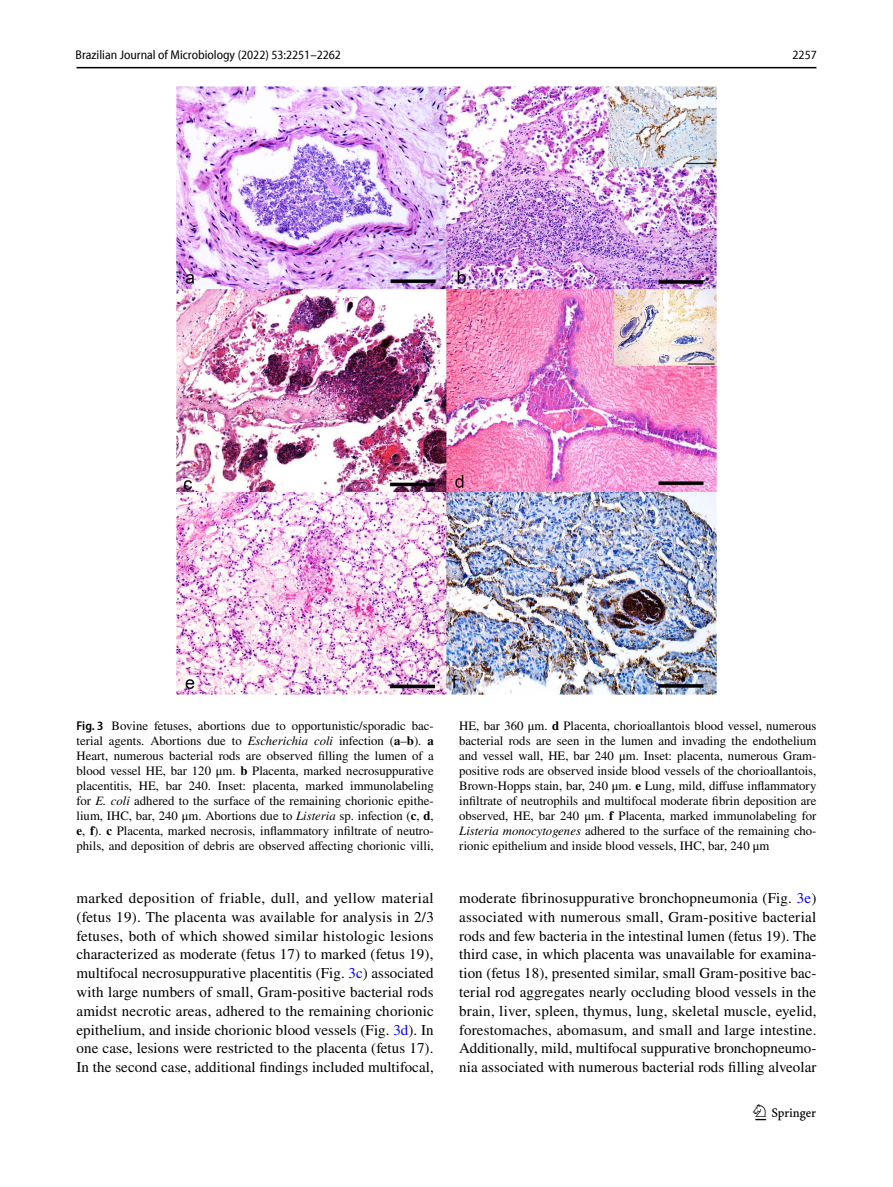
<style>
.page{position:relative;width:893px;height:1187px;background:#fff}
.page>*{position:absolute;margin:0;border:0;box-sizing:border-box;transform-origin:0 0}
.t1{font:22.5px "Springnew Regular 3";color:#000}
.t2{font:15px/18.8px "STIX";letter-spacing:.005em;color:#000;text-align:justify}
.t3{font:12.75px/15px "STIX";color:#000;text-align:justify}
.t4{font:semi-condensed 12.75px "Myriad Pro Unic";color:#000}
.s1{font-family:"Myriad Pro";font-weight:600;font-stretch:semi-condensed}
.s2{font-style:italic}
.s3{font-weight:700}
.s4{color:#00f}
</style>
<div class="page">
<hr style="left:77px;top:67px;width:739px;height:1px;background:#000">
<img style="left:176px;top:87px;width:540px;height:607px">
<p class="t4" style="left:76px;top:50px;width:267px">Brazilian Journal of Microbiology (2022) 53:2251–2262</p>
<p class="t4" style="left:792px;top:50px;width:26px">2257</p>
<p class="t3" style="left:77px;top:719px;width:359px"><span class="s1">Fig. 3</span> Bovine fetuses, abortions due to opportunistic/sporadic bac&shy;terial agents. Abortions due to <span class="s2">Escherichia coli</span> infection (<span class="s3">a</span>–<span class="s3">b</span>). <span class="s3">a </span>Heart, numerous bacterial rods are observed filling the lumen of a blood vessel HE, bar 120 μm. <span class="s3">b</span> Placenta, marked necrosuppurative placentitis, HE, bar 240. Inset: placenta, marked immunolabeling for <span class="s2">E. coli</span> adhered to the surface of the remaining chorionic epithe&shy;lium, IHC, bar, 240 μm. Abortions due to <span class="s2">Listeria</span> sp. infection (<span class="s3">c</span>, <span class="s3">d</span>, <span class="s3">e</span>, <span class="s3">f</span>). <span class="s3">c</span> Placenta, marked necrosis, inflammatory infiltrate of neutro&shy;phils, and deposition of debris are observed affecting chorionic villi,</p>
<p class="t3" style="left:459px;top:719px;width:359px">HE, bar 360 μm. <span class="s3">d</span> Placenta, chorioallantois blood vessel, numerous bacterial rods are seen in the lumen and invading the endothelium and vessel wall, HE, bar 240 μm. Inset: placenta, numerous Gram&shy;positive rods are observed inside blood vessels of the chorioallantois, Brown-Hopps stain, bar, 240 μm. <span class="s3">e</span> Lung, mild, diffuse inflammatory infiltrate of neutrophils and multifocal moderate fibrin deposition are observed, HE, bar 240 μm. <span class="s3">f</span> Placenta, marked immunolabeling for <span class="s2">Listeria monocytogenes</span> adhered to the surface of the remaining cho&shy;rionic epithelium and inside blood vessels, IHC, bar, 240 μm</p>
<p class="t2" style="left:77px;top:889px;width:359px">marked deposition of friable, dull, and yellow material (fetus 19). The placenta was available for analysis in 2/3 fetuses, both of which showed similar histologic lesions characterized as moderate (fetus 17) to marked (fetus 19), multifocal necrosuppurative placentitis (Fig. <span class="s4">3c</span>) associated with large numbers of small, Gram-positive bacterial rods amidst necrotic areas, adhered to the remaining chorionic epithelium, and inside chorionic blood vessels (Fig. <span class="s4">3d</span>). In one case, lesions were restricted to the placenta (fetus 17).<br>In the second case, additional findings included multifocal,</p>
<p class="t2" style="left:459px;top:889px;width:359px">moderate fibrinosuppurative bronchopneumonia (Fig. <span class="s4">3e</span>) associated with numerous small, Gram-positive bacterial rods and few bacteria in the intestinal lumen (fetus 19). The third case, in which placenta was unavailable for examina&shy;tion (fetus 18), presented similar, small Gram-positive bac&shy;terial rod aggregates nearly occluding blood vessels in the brain, liver, spleen, thymus, lung, skeletal muscle, eyelid, forestomaches, abomasum, and small and large intestine.<br>Additionally, mild, multifocal suppurative bronchopneumo&shy;nia associated with numerous bacterial rods filling alveolar</p>
<h1 class="t1" style="left:755px;top:1104px;width:62px">1 3</h1>
</div>
